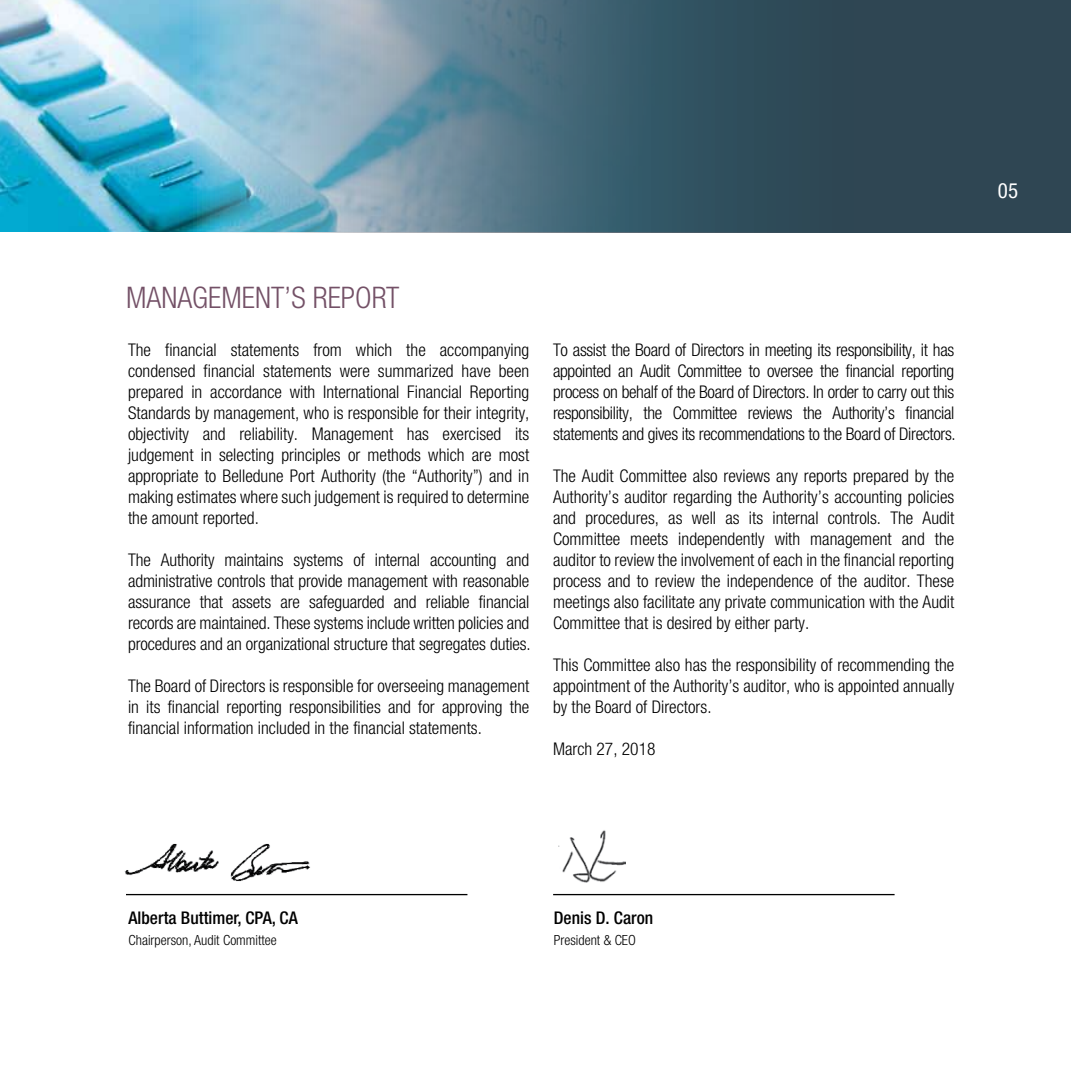
<style>
.page{position:relative;width:1071px;height:1071px;background:#fff}
.page>*{position:absolute;margin:0;border:0;box-sizing:border-box;transform-origin:0 0}
.t1{font:300 condensed 29.75px "Helvetica Neue";color:#745167}
.t2{font:condensed 21px "Helvetica Neue";color:#fff}
.t3{font:300 condensed 17.5px/21px "Helvetica Neue";color:#000;text-align:justify}
.t4{font:500 condensed 17.5px "Helvetica Neue";color:#000}
.t5{font:300 condensed 14px "Helvetica Neue";color:#000}
</style>
<div class="page">
<hr style="left:126px;top:894px;width:341px;height:1px;background:#000">
<hr style="left:553px;top:894px;width:342px;height:1px;background:#000">
<img style="left:125px;top:843px;width:185px;height:39px">
<svg style="left:0;top:0;width:1071px;height:232px;background:#537d8f"></svg>
<img style="left:558px;top:830px;width:68px;height:53px">
<h1 class="t1" style="left:126px;top:281px;width:275px">MANAGEMENT’S REPORT</h1>
<p class="t3" style="left:128px;top:339px;width:403px">The financial statements from which the accompanying condensed financial statements were summarized have been prepared in accordance with International Financial Reporting Standards by management, who is responsible for their integrity, objectivity and reliability. Management has exercised its judgement in selecting principles or methods which are most appropriate to Belledune Port Authority (the “Authority”) and in making estimates where such judgement is required to determine the amount reported.</p>
<p class="t3" style="left:128px;top:549px;width:404px">The Authority maintains systems of internal accounting and administrative controls that provide management with reasonable assurance that assets are safeguarded and reliable financial records are maintained. These systems include written policies and procedures and an organizational structure that segregates duties.</p>
<p class="t3" style="left:128px;top:675px;width:403px">The Board of Directors is responsible for overseeing management in its financial reporting responsibilities and for approving the financial information included in the financial statements.</p>
<p class="t3" style="left:553px;top:339px;width:404px">To assist the Board of Directors in meeting its responsibility, it has appointed an Audit Committee to oversee the financial reporting process on behalf of the Board of Directors. In order to carry out this responsibility, the Committee reviews the Authority’s financial statements and gives its recommendations to the Board of Directors.</p>
<p class="t3" style="left:553px;top:465px;width:403px">The Audit Committee also reviews any reports prepared by the Authority’s auditor regarding the Authority’s accounting policies and procedures, as well as its internal controls. The Audit Committee meets independently with management and the auditor to review the involvement of each in the financial reporting process and to review the independence of the auditor. These meetings also facilitate any private communication with the Audit Committee that is desired by either party.</p>
<p class="t3" style="left:553px;top:654px;width:403px">This Committee also has the responsibility of recommending the appointment of the Authority’s auditor, who is appointed annually by the Board of Directors.</p>
<p class="t3" style="left:553px;top:738px;width:104px">March 27, 2018</p>
<p class="t2" style="left:998px;top:179px;width:22px">05</p>
<p class="t4" style="left:129px;top:908px;width:171px">Alberta Buttimer, CPA, CA</p>
<p class="t5" style="left:129px;top:933px;width:150px">Chairperson, Audit Committee</p>
<p class="t5" style="left:554px;top:933px;width:84px">President &amp; CEO</p>
<p class="t4" style="left:554px;top:908px;width:101px">Denis D. Caron</p>
</div>
